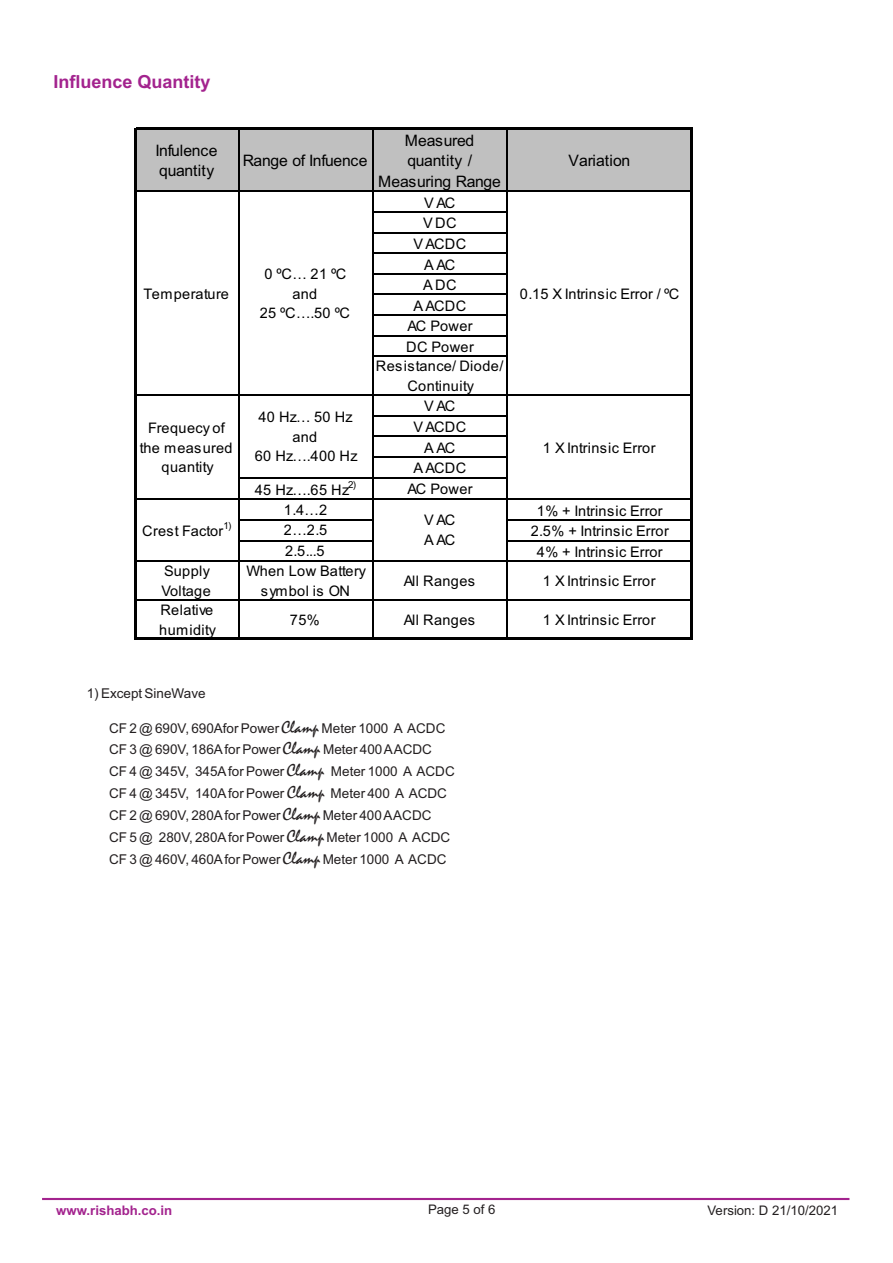
<style>
.page{position:relative;width:893px;height:1263px;background:#fff}
.page>*{position:absolute;margin:0;border:0;box-sizing:border-box;transform-origin:0 0}
.t1{font:700 18px "Arial";color:#a3238e}
.t2{font:15.75px/20.5px "Arial";letter-spacing:-.02em;color:#000}
.t3{font:14.55px/19.4px "Arial";letter-spacing:.025em;color:#000;text-align:center}
.t4{font:13.5px/21.9px "Arial";color:#231f20}
.t5{font:13.2px "Arial";color:#231f20}
.t6{font:700 13.2px "Arial";color:#a3238e}
.t7{font:9.75px "Arial";color:#000}
.s1{font-family:"Mistral";font-size:18px}
</style>
<div class="page">
<hr style="left:42px;top:1198px;width:807px;height:2px;background:#a3238e">
<div style="left:135px;top:129px;width:104px;height:63px;background:#c0c0c0"></div>
<div style="left:238px;top:129px;width:135px;height:63px;background:#c0c0c0"></div>
<div style="left:372px;top:129px;width:136px;height:63px;background:#c0c0c0"></div>
<div style="left:507px;top:129px;width:186px;height:63px;background:#c0c0c0"></div>
<hr style="left:136px;top:128px;width:557px;height:2px;background:#000">
<hr style="left:136px;top:191px;width:555px;height:1px;background:#000">
<hr style="left:372px;top:211px;width:136px;height:2px;background:#000">
<hr style="left:372px;top:232px;width:136px;height:1px;background:#000">
<hr style="left:372px;top:253px;width:136px;height:1px;background:#000">
<hr style="left:372px;top:273px;width:136px;height:1px;background:#000">
<hr style="left:372px;top:294px;width:136px;height:1px;background:#000">
<hr style="left:372px;top:314px;width:136px;height:2px;background:#000">
<hr style="left:372px;top:335px;width:136px;height:1px;background:#000">
<hr style="left:372px;top:356px;width:136px;height:1px;background:#000">
<hr style="left:136px;top:394px;width:555px;height:2px;background:#000">
<hr style="left:372px;top:415px;width:136px;height:1px;background:#000">
<hr style="left:372px;top:436px;width:136px;height:1px;background:#000">
<hr style="left:372px;top:456px;width:136px;height:1px;background:#000">
<hr style="left:238px;top:477px;width:270px;height:1px;background:#000">
<hr style="left:136px;top:499px;width:555px;height:1px;background:#000">
<hr style="left:238px;top:519px;width:135px;height:2px;background:#000">
<hr style="left:507px;top:519px;width:184px;height:2px;background:#000">
<hr style="left:238px;top:540px;width:135px;height:1px;background:#000">
<hr style="left:507px;top:540px;width:184px;height:1px;background:#000">
<hr style="left:136px;top:561px;width:555px;height:1px;background:#000">
<hr style="left:136px;top:599px;width:555px;height:2px;background:#000">
<hr style="left:136px;top:637px;width:555px;height:2px;background:#000">
<hr style="left:134px;top:128px;width:2px;height:511px;background:#000">
<hr style="left:238px;top:130px;width:1px;height:507px;background:#000">
<hr style="left:372px;top:130px;width:1px;height:507px;background:#000">
<hr style="left:507px;top:130px;width:1px;height:507px;background:#000">
<hr style="left:691px;top:129px;width:2px;height:510px;background:#000">
<p class="t1" style="left:54px;top:75px;width:159px">Influence Quantity</p>
<p class="t2" style="left:156px;top:141px;width:64px">Infulence quantity</p>
<p class="t2" style="left:243px;top:152px;width:126px">Range of Infuence</p>
<p class="t3" style="left:143px;top:285px;width:87px">Temperature</p>
<p class="t3" style="left:260px;top:266px;width:92px">0 ºC… 21 ºC and<br>25 ºC….50 ºC</p>
<p class="t3" style="left:140px;top:420px;width:94px">Frequecy of the measured quantity</p>
<p class="t3" style="left:255px;top:409px;width:104px">40 Hz… 50 Hz and<br>60 Hz….400 Hz</p>
<p class="t2" style="left:378px;top:131px;width:124px;text-align:center">Measured quantity /<br>Measuring Range</p>
<p class="t3" style="left:424px;top:194px;width:33px">VAC</p>
<p class="t3" style="left:376px;top:214px;width:129px;line-height:20.2px">VDC<br>VACDC<br>AAC<br>ADC<br>AACDC<br>AC Power<br>DC Power<br>Resistance/ Diode/<br>Continuity</p>
<p class="t3" style="left:424px;top:398px;width:33px">VAC</p>
<p class="t3" style="left:413px;top:418px;width:54px;line-height:20.5px">VACDC<br>AAC<br>AACDC</p>
<p class="t7" style="left:348px;top:481px;width:10px">2)</p>
<p class="t3" style="left:255px;top:482px;width:96px">45 Hz….65 Hz</p>
<p class="t3" style="left:407px;top:480px;width:67px">AC Power</p>
<p class="t2" style="left:568px;top:152px;width:64px">Variation</p>
<p class="t3" style="left:520px;top:285px;width:161px">0.15 XIntrinsic Error / ºC</p>
<p class="t3" style="left:543px;top:439px;width:114px">1 XIntrinsic Error</p>
<p class="t7" style="left:223px;top:522px;width:10px">1)</p>
<p class="t3" style="left:142px;top:523px;width:83px">Crest Factor</p>
<p class="t3" style="left:284px;top:501px;width:45px">1.4…2</p>
<p class="t3" style="left:537px;top:502px;width:127px">1% + Intrinsic Error</p>
<p class="t3" style="left:424px;top:512px;width:33px;text-align:left">VAC<br>AAC</p>
<p class="t3" style="left:284px;top:522px;width:45px">2…2.5</p>
<p class="t3" style="left:531px;top:523px;width:139px">2.5% + Intrinsic Error</p>
<p class="t3" style="left:285px;top:542px;width:41px">2.5...5</p>
<p class="t3" style="left:537px;top:543px;width:127px">4% + Intrinsic Error</p>
<p class="t3" style="left:162px;top:563px;width:51px;text-align:left">Supply<br>Voltage</p>
<p class="t3" style="left:246px;top:563px;width:121px">When Low Battery symbol is ON</p>
<p class="t3" style="left:404px;top:573px;width:73px">All Ranges</p>
<p class="t3" style="left:543px;top:573px;width:114px">1 XIntrinsic Error</p>
<p class="t3" style="left:159px;top:602px;width:58px;text-align:left">Relative humidity</p>
<p class="t3" style="left:290px;top:611px;width:31px">75%</p>
<p class="t3" style="left:404px;top:611px;width:73px">All Ranges</p>
<p class="t3" style="left:543px;top:611px;width:114px">1 XIntrinsic Error</p>
<p class="t4" style="left:87px;top:684px;width:120px">1) Except SineWave</p>
<p class="t4" style="left:109px;top:718px;width:338px">CF 2 @ 690V, 690Afor Power <span class="s1">Clamp</span> Meter 1000 A ACDC</p>
<p class="t4" style="left:109px;top:740px;width:324px">CF 3 @ 690V, 186Afor Power <span class="s1">Clamp</span> Meter 400 AACDC</p>
<p class="t4" style="left:109px;top:762px;width:347px">CF 4 @ 345V, 345Afor Power <span class="s1">Clamp</span> Meter 1000 A ACDC</p>
<p class="t4" style="left:109px;top:784px;width:343px">CF 4 @ 345V, 140Afor Power <span class="s1">Clamp</span> Meter 400 A ACDC<br>CF 2 @ 690V, 280Afor Power <span class="s1">Clamp</span> Meter 400 AACDC<br>CF 5 @ 280V, 280Afor Power <span class="s1">Clamp</span> Meter 1000 A ACDC</p>
<p class="t4" style="left:109px;top:850px;width:339px">CF 3 @ 460V, 460Afor Power <span class="s1">Clamp</span> Meter 1000 A ACDC</p>
<p class="t6" style="left:56px;top:1205px;width:118px">www.rishabh.co.in</p>
<p class="t5" style="left:428px;top:1204px;width:69px">Page 5 of 6</p>
<p class="t5" style="left:708px;top:1205px;width:132px">Version: D 21/10/2021</p>
</div>
